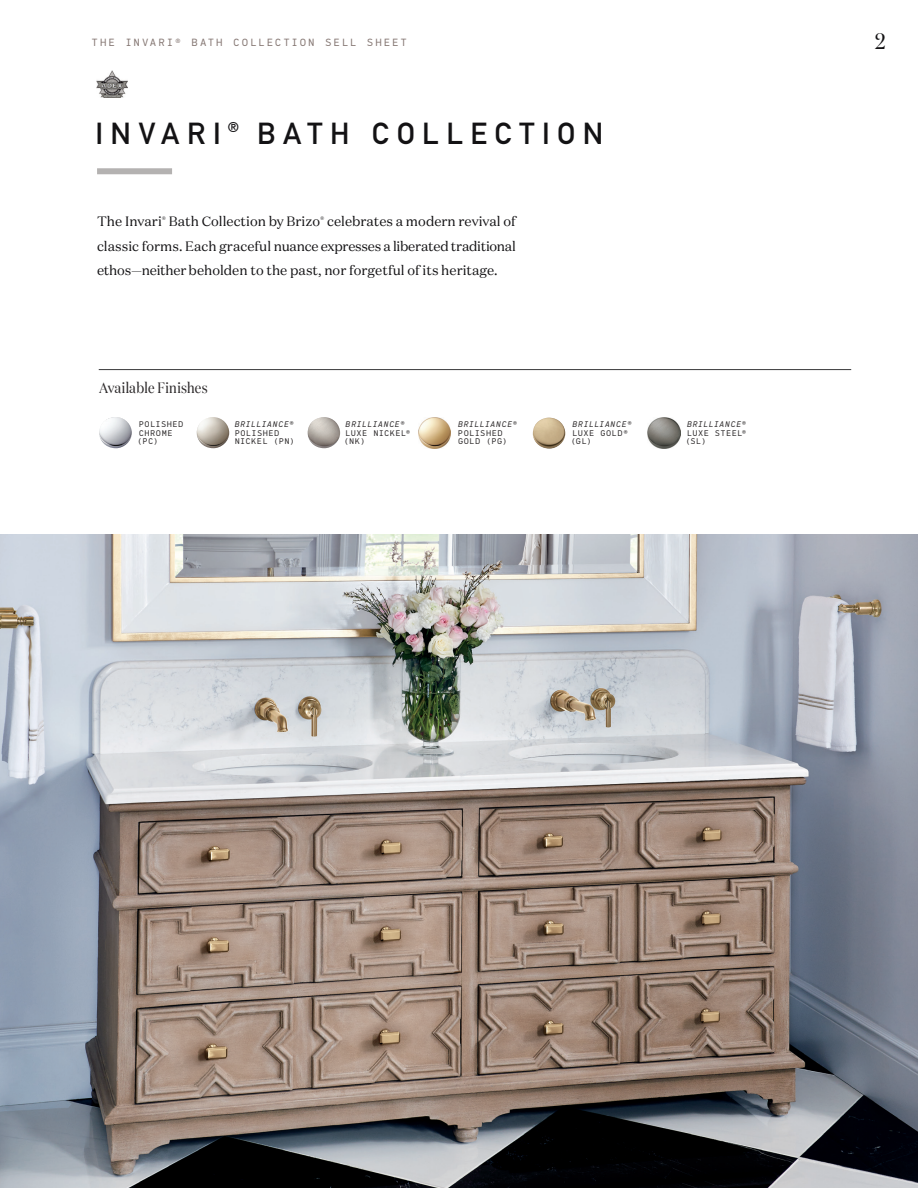
<style>
.page{position:relative;width:918px;height:1188px;background:#fff}
.page>*{position:absolute;margin:0;border:0;box-sizing:border-box;transform-origin:0 0}
.t1{font:30px "DIN Mittelschrift Std";letter-spacing:.25em;color:#131214}
.t2{font:22.5px "Domaine Display Nr";color:#131214}
.t3{font:15px "Domaine Display Nr";letter-spacing:.015em;color:#2e2b2c}
.t4{font:13.5px/24.5px "Domaine Text";color:#131214;text-align:justify}
.t5{font:10.5px "PFDIN Mono";letter-spacing:.25em;color:#867874}
.t6{font:8.25px/8.6px "PFDIN Mono";letter-spacing:.14em;color:#2e2b2c}
.t7{font:italic 8.25px "PF Din Mono";letter-spacing:.12em;color:#2e2b2c}
.s1{font-family:"PFDIN Mono";font-style:normal}
</style>
<div class="page">
<img style="left:96px;top:70px;width:31px;height:27px">
<div style="left:97px;top:168px;width:75px;height:6px;background:#b4b2b1"></div>
<hr style="left:99px;top:369px;width:752px;height:1px;background:#383839">
<img style="left:99px;top:417px;width:33px;height:31px">
<img style="left:418px;top:417px;width:33px;height:31px">
<img style="left:197px;top:417px;width:32px;height:31px">
<img style="left:308px;top:417px;width:32px;height:31px">
<img style="left:647px;top:417px;width:33px;height:31px">
<img style="left:533px;top:418px;width:32px;height:31px">
<img style="left:0;top:534px;width:918px;height:654px">
<p class="t5" style="left:92px;top:36px;width:316px">THE INVARI® BATH COLLECTION SELL SHEET</p>
<h2 class="t2" style="left:875px;top:26px;width:12px">2</h2>
<h1 class="t1" style="left:96px;top:116px;width:509px">INVARI <sup>®</sup> BATH COLLECTION</h1>
<p class="t4" style="left:97px;top:209px;width:420px">The Invari<sup>®</sup> Bath Collection by Brizo<sup>®</sup> celebrates a modern revival of classic forms. Each graceful nuance expresses a liberated traditional ethos—neither beholden to the past, nor forgetful of its heritage.</p>
<p class="t3" style="left:99px;top:378px;width:110px">Available Finishes</p>
<p class="t6" style="left:138px;top:420px;width:47px">POLISHED<br>CHROME (PC)</p>
<p class="t7" style="left:458px;top:420px;width:61px">BRILLIANCE<span class="s1">®</span></p>
<p class="t7" style="left:346px;top:420px;width:61px">BRILLIANCE<span class="s1">®</span></p>
<p class="t6" style="left:344px;top:429px;width:67px">LUXE NICKEL® (NK)</p>
<p class="t7" style="left:235px;top:420px;width:61px">BRILLIANCE<span class="s1">®</span></p>
<p class="t6" style="left:235px;top:429px;width:61px">POLISHED<br>NICKEL (PN)</p>
<p class="t6" style="left:458px;top:429px;width:50px">POLISHED<br>GOLD (PG)</p>
<p class="t7" style="left:573px;top:420px;width:61px">BRILLIANCE<span class="s1">®</span></p>
<p class="t6" style="left:571px;top:429px;width:58px">LUXE GOLD® (GL)</p>
<p class="t7" style="left:687px;top:420px;width:61px">BRILLIANCE<span class="s1">®</span></p>
<p class="t6" style="left:686px;top:429px;width:62px">LUXE STEEL® (SL)</p>
</div>
